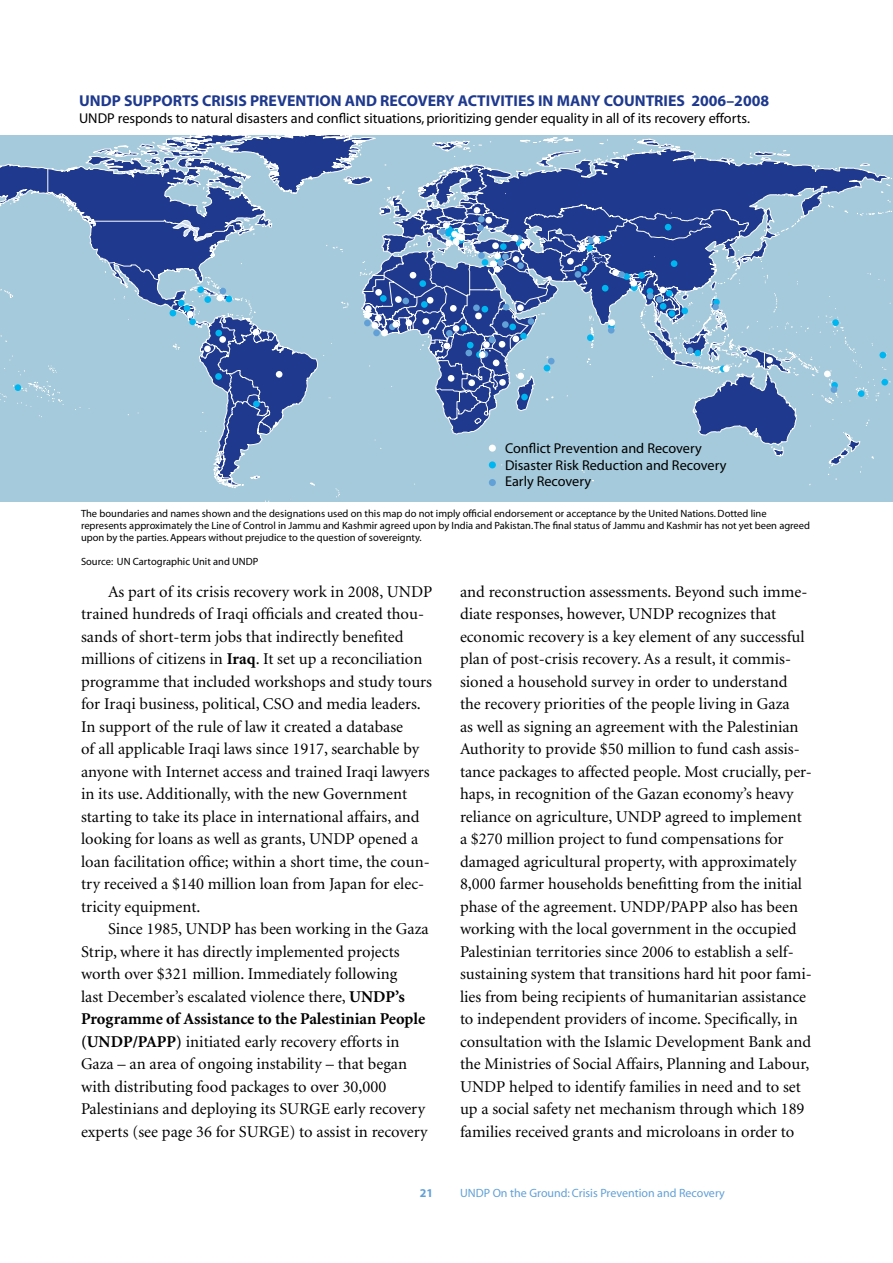
<style>
.page{position:relative;width:893px;height:1263px;background:#fff}
.page>*{position:absolute;margin:0;border:0;box-sizing:border-box;transform-origin:0 0}
.t1{font:16.5px/22.5px "Minion";color:#000}
.t2{font:700 15.75px "Myriad";color:#1e398d}
.t3{font:14.25px/16.5px "Myriad";color:#000}
.t4{font:12px "Myriad";color:#62a1d7}
.t5{font:700 12px "Myriad";color:#62a1d7}
.t6{font:10.5px/12px "Myriad";color:#000}
.s1{font-weight:700}
</style>
<div class="page">
<svg style="left:0;top:135px;width:892px;height:367px;background:#85a6c8"></svg>
<div style="left:723px;top:365px;width:6px;height:7px;background:#fff;border-radius:50%"></div>
<div style="left:824px;top:371px;width:7px;height:6px;background:#fff;border-radius:50%"></div>
<div style="left:492px;top:242px;width:7px;height:7px;background:#fff;border-radius:50%"></div>
<div style="left:456px;top:233px;width:6px;height:7px;background:#fff;border-radius:50%"></div>
<div style="left:485px;top:217px;width:7px;height:6px;background:#fff;border-radius:50%"></div>
<div style="left:489px;top:445px;width:7px;height:7px;background:#fff;border-radius:50%"></div>
<div style="left:489px;top:461px;width:7px;height:7px;background:#00b6f1;border-radius:50%"></div>
<div style="left:489px;top:479px;width:7px;height:7px;background:#62a1d7;border-radius:50%"></div>
<p class="t2" style="left:79px;top:93px;width:56px">UNDP SUPPOR</p>
<p class="t2" style="left:182px;top:93px;width:175px">TS CRISIS PREVENTION AND</p>
<p class="t2" style="left:380px;top:93px;width:189px">RECOVERY ACTIVITIES IN MAN</p>
<p class="t2" style="left:591px;top:93px;width:24px">Y COUN</p>
<p class="t2" style="left:646px;top:93px;width:125px">TRIES 2006–2008</p>
<p class="t3" style="left:79px;top:110px;width:672px">UNDP responds to natural disasters and conflict situations, prioritizing gender equality in all of its recovery efforts.</p>
<p class="t3" style="left:505px;top:441px;width:223px">Conflict Prevention and Recovery<br>Disaster Risk Reduction and Recovery<br>Early Recovery</p>
<p class="t6" style="left:81px;top:508px;width:731px">The boundaries and names shown and the designations used on this map do not imply official endorsement or acceptance by the United Nations. Dotted line represents approximately the Line of Control in Jammu and Kashmir agreed upon by India and Pakistan. The final status of Jammu and Kashmir has not yet been agreed upon by the parties. Appears without prejudice to the question of sovereignty.</p>
<p class="t6" style="left:81px;top:556px;width:179px">Source: UN Cartographic Unit and UNDP</p>
<p class="t1" style="left:81px;top:581px;width:353px;text-indent:27px">As part of its crisis recovery work in 2008, UNDP trained hundreds of Iraqi officials and created thou&shy;sands of short-term jobs that indirectly benefited millions of citizens in <span class="s1">Iraq</span>. It set up a reconciliation programme that included workshops and study tours for Iraqi business, political, CSO and media leaders.<br>In support of the rule of law it created a database<br>of all applicable Iraqi laws since 1917, searchable by anyone with Internet access and trained Iraqi lawyers in its use. Additionally, with the new Government starting to take its place in international affairs, and looking for loans as well as grants, UNDP opened a loan facilitation office; within a short time, the coun&shy;try received a $140 million loan from Japan for elec&shy;tricity equipment.</p>
<p class="t1" style="left:81px;top:918px;width:349px;text-indent:27px">Since 1985, UNDP has been working in the Gaza Strip, where it has directly implemented projects worth over $321 million. Immediately following<br>last December’s escalated violence there, <span class="s1">UNDP’s Programme of Assistance to the Palestinian People (UNDP/PAPP)</span> initiated early recovery efforts in Gaza – an area of ongoing instability – that began with distributing food packages to over 30,000<br>Palestinians and deploying its SURGE early recovery experts (see page 36 for SURGE) to assist in recovery</p>
<p class="t1" style="left:460px;top:581px;width:353px">and reconstruction assessments. Beyond such imme&shy;diate responses, however, UNDP recognizes that economic recovery is a key element of any successful plan of post-crisis recovery. As a result, it commis&shy;sioned a household survey in order to understand the recovery priorities of the people living in Gaza<br>as well as signing an agreement with the Palestinian Authority to provide $50 million to fund cash assis&shy;tance packages to affected people. Most crucially, per&shy;haps, in recognition of the Gazan economy’s heavy reliance on agriculture, UNDP agreed to implement a $270 million project to fund compensations for damaged agricultural property, with approximately 8,000 farmer households benefitting from the initial phase of the agreement. UNDP/PAPP also has been working with the local government in the occupied Palestinian territories since 2006 to establish a self&shy;sustaining system that transitions hard hit poor fami&shy;lies from being recipients of humanitarian assistance to independent providers of income. Specifically, in consultation with the Islamic Development Bank and the Ministries of Social Affairs, Planning and Labour, UNDP helped to identify families in need and to set up a social safety net mechanism through which 189 families received grants and microloans in order to</p>
<p class="t5" style="left:420px;top:1187px;width:15px">21</p>
<p class="t4" style="left:460px;top:1187px;width:266px">UNDP On the Ground: Crisis Prevention and Recovery</p>
</div>
